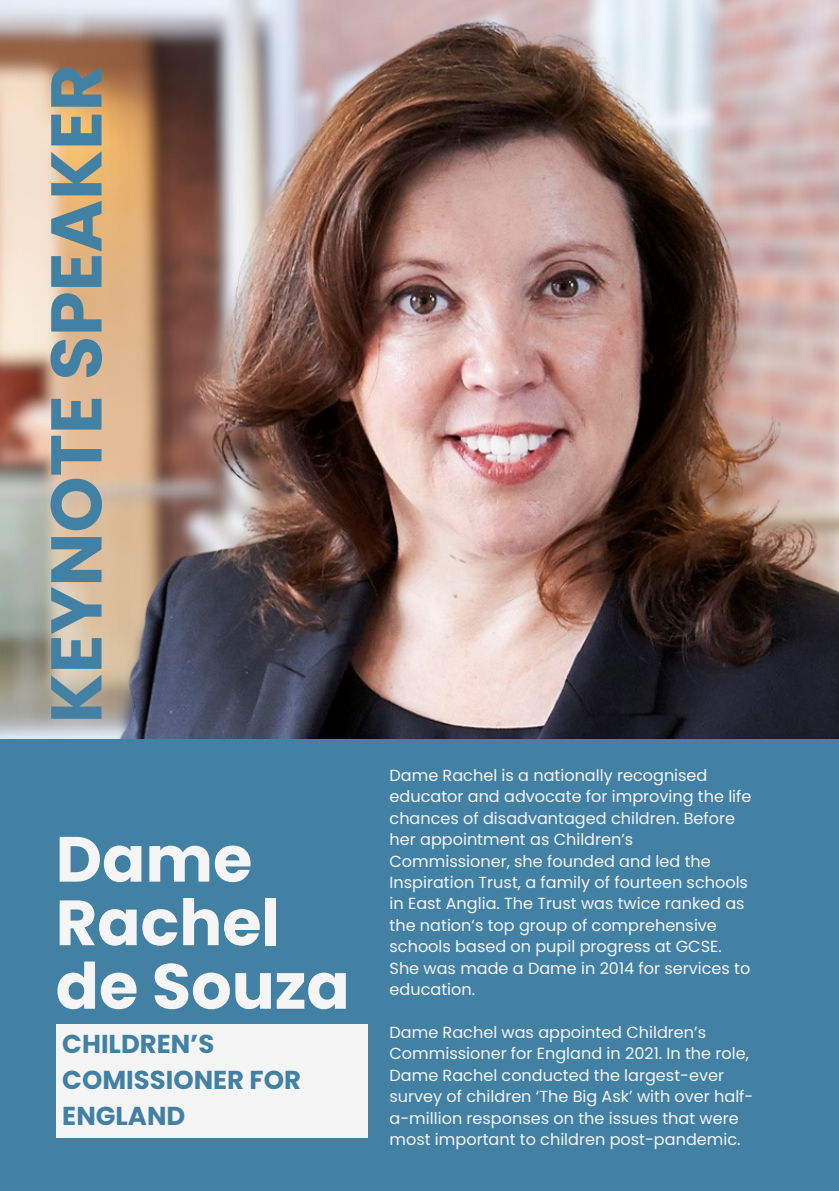
<style>
.page{position:relative;width:839px;height:1191px;background:#fff}
.page>*{position:absolute;margin:0;border:0;box-sizing:border-box;transform-origin:0 0}
.t1{font:700 71.6px "Poppins";color:#4281a4}
.t2{font:700 63.8px/63.6px "Poppins";color:#f5f5f5}
.t3{font:700 26px/36px "Poppins";color:#4281a4}
.t4{font:16px/21.4px "Poppins";color:#f5f5f5}
</style>
<div class="page">
<div style="left:0;top:0;width:838px;height:1191px;background:#4281a4"></div>
<div style="left:56px;top:1025px;width:311px;height:113px;background:#f5f5f5"></div>
<img style="left:0;top:0;width:838px;height:738px">
<h2 class="t1" style="left:26px;top:723px;width:660px;rotate:-90deg">KEYNOTE SPEAKER</h2>
<h1 class="t2" style="left:56px;top:828px;width:295px">Dame<br>Rachel de Souza</h1>
<h2 class="t3" style="left:62px;top:1026px;width:240px">CHILDREN’S<br>COMISSIONER FOR<br>ENGLAND</h2>
<h3 class="t4" style="left:389px;top:765px;width:363px">Dame Rachel is a nationally recognised educator and advocate for improving the life chances of disadvantaged children. Before her appointment as Children’s Commissioner, she founded and led the Inspiration Trust, a family of fourteen schools in East Anglia. The Trust was twice ranked as the nation’s top group of comprehensive schools based on pupil progress at GCSE.<br>She was made a Dame in 2014 for services to education.</h3>
<p class="t4" style="left:389px;top:1022px;width:365px">Dame Rachel was appointed Children’s Commissioner for England in 2021. In the role, Dame Rachel conducted the largest-ever survey of children ‘The Big Ask’ with over half&shy;a-million responses on the issues that were most important to children post-pandemic.</p>
</div>
